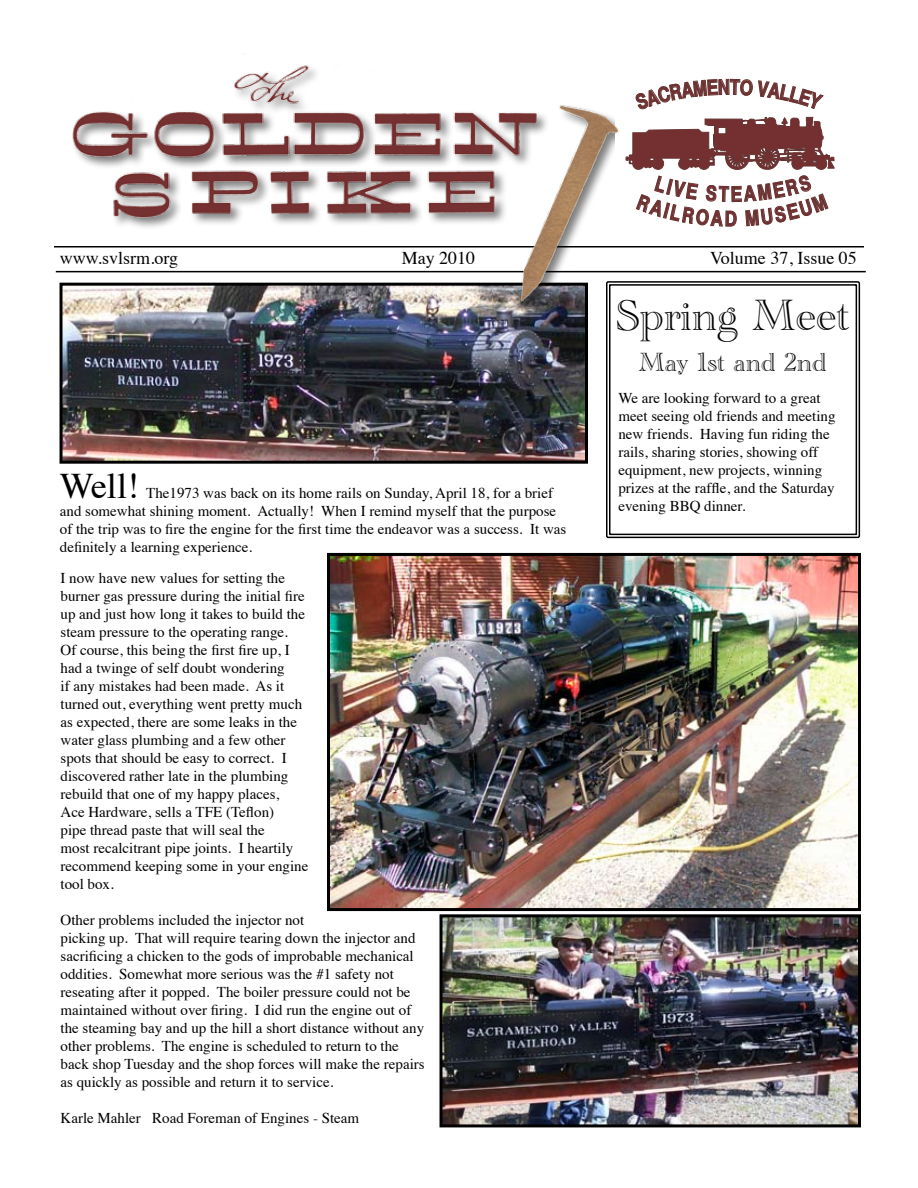
<style>
.page{position:relative;width:918px;height:1188px;background:#fff}
.page>*{position:absolute;margin:0;border:0;box-sizing:border-box;transform-origin:0 0}
.t1{font:45px "Academy Engraved Let Plain";color:#000}
.t2{font:36px "Times";color:#000}
.t3{font:27px "Academy Engraved Let Plain";color:#000}
.t4{font:18px "Times";color:#000}
.t5{font:15px/18px "Times";color:#000}
</style>
<div class="page">
<div style="left:606px;top:281px;width:254px;height:257px;border:1px solid #000;border-radius:2px"></div>
<div style="left:609px;top:284px;width:248px;height:251px;border:1px solid #000"></div>
<img style="left:64px;top:307px;width:520px;height:153px">
<div style="left:60px;top:283px;width:528px;height:181px;border:3px solid #000"></div>
<hr style="left:56px;top:271px;width:810px;height:1px;background:#000">
<hr style="left:54px;top:246px;width:810px;height:2px;background:#000">
<img style="left:57px;top:54px;width:572px;height:253px">
<img style="left:444px;top:918px;width:413px;height:205px">
<div style="left:440px;top:914px;width:421px;height:213px;border:3px solid #000"></div>
<img style="left:331px;top:557px;width:526px;height:350px">
<div style="left:327px;top:553px;width:534px;height:358px;border:3px solid #000"></div>
<svg style="left:625px;top:79px;width:210px;height:155px"></svg>
<p class="t4" style="left:60px;top:241px;width:120px">www.svlsrm.org</p>
<p class="t4" style="left:402px;top:241px;width:75px">May 2010</p>
<p class="t4" style="left:710px;top:241px;width:148px">Volume 37, Issue 05</p>
<h2 class="t2" style="left:60px;top:452px;width:81px">Well!</h2>
<p class="t5" style="left:60px;top:483px;width:508px;text-indent:86px">The1973 was back on its home rails on Sunday, April 18, for a brief and somewhat shining moment. Actually! When I remind myself that the purpose of the trip was to fire the engine for the first time the endeavor was a success. It was definitely a learning experience.</p>
<p class="t5" style="left:61px;top:568px;width:249px">I now have new values for setting the burner gas pressure during the initial fire up and just how long it takes to build the steam pressure to the operating range.<br>Of course, this being the first fire up, I had a twinge of self doubt wondering<br>if any mistakes had been made. As it turned out, everything went pretty much as expected, there are some leaks in the water glass plumbing and a few other spots that should be easy to correct. I discovered rather late in the plumbing rebuild that one of my happy places,<br>Ace Hardware, sells a TFE (Teflon)<br>pipe thread paste that will seal the<br>most recalcitrant pipe joints. I heartily recommend keeping some in your engine tool box.</p>
<p class="t5" style="left:61px;top:910px;width:366px">Other problems included the injector not<br>picking up. That will require tearing down the injector and sacrificing a chicken to the gods of improbable mechanical oddities. Somewhat more serious was the #1 safety not reseating after it popped. The boiler pressure could not be maintained without over firing. I did run the engine out of the steaming bay and up the hill a short distance without any other problems. The engine is scheduled to return to the back shop Tuesday and the shop forces will make the repairs as quickly as possible and return it to service.</p>
<p class="t5" style="left:61px;top:1108px;width:300px">Karle Mahler Road Foreman of Engines - Steam</p>
<h1 class="t1" style="left:616px;top:282px;width:234px">Spring Meet</h1>
<h3 class="t3" style="left:639px;top:342px;width:190px">May 1st and 2nd</h3>
<p class="t5" style="left:618px;top:387px;width:219px">We are looking forward to a great meet seeing old friends and meeting new friends. Having fun riding the rails, sharing stories, showing off equipment, new projects, winning prizes at the raffle, and the Saturday evening BBQ dinner.</p>
</div>
